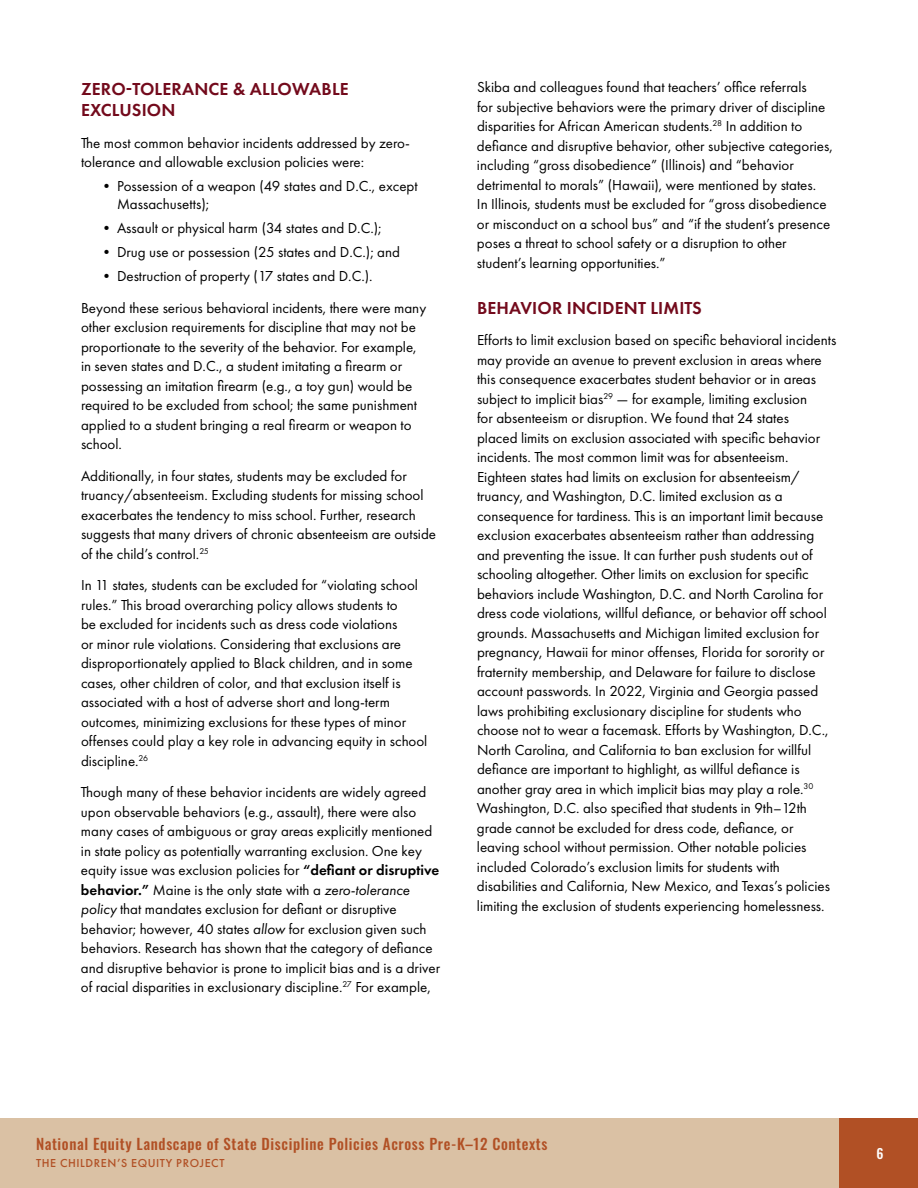
<style>
.page{position:relative;width:918px;height:1188px;background:#fff}
.page>*{position:absolute;margin:0;border:0;box-sizing:border-box;transform-origin:0 0}
.t1{font:600 18px/21.6px "Futura PT";letter-spacing:.01em;color:#730a1c}
.t2{font:15px/19.5px "Futura PT";color:#000}
.t3{font:500 15px "Oswald";letter-spacing:.04em;color:#b15025}
.t4{font:500 13.5px "Oswald";color:#fff}
.t5{font:500 12px "Futura PT";letter-spacing:.05em;color:#b15025}
.s1{font-weight:600}
.s2{font-style:italic}
</style>
<div class="page">
<div style="left:0;top:1118px;width:839px;height:70px;background:#dac1a4"></div>
<div style="left:839px;top:1118px;width:79px;height:70px;background:#b15025"></div>
<p class="t1" style="left:81px;top:78px;width:269px">ZERO-TOLERANCE &amp; ALLOWABLE<br>EXCLUSION</p>
<p class="t2" style="left:81px;top:133px;width:330px">The most common behavior incidents addressed by zero&shy;tolerance and allowable exclusion policies were:</p>
<p class="t2" style="left:117px;top:177px;width:302px;line-height:18px;text-indent:-18px">• Possession of a weapon (49 states and D.C., except<br>Massachusetts);</p>
<p class="t2" style="left:99px;top:219px;width:284px">• Assault or physical harm (34 states and D.C.);</p>
<p class="t2" style="left:99px;top:243px;width:303px">• Drug use or possession (25 states and D.C.); and</p>
<p class="t2" style="left:81px;top:261px;width:347px;line-height:31.5px;text-indent:18px">• Destruction of property (17 states and D.C.).<br>Beyond these serious behavioral incidents, there were many</p>
<p class="t2" style="left:81px;top:318px;width:338px">other exclusion requirements for discipline that may not be proportionate to the severity of the behavior. For example, in seven states and D.C., a student imitating a firearm or possessing an imitation firearm (e.g., a toy gun) would be required to be excluded from school; the same punishment applied to a student bringing a real firearm or weapon to school.</p>
<p class="t2" style="left:81px;top:466px;width:357px">Additionally, in four states, students may be excluded for truancy/absenteeism. Excluding students for missing school exacerbates the tendency to miss school. Further, research suggests that many drivers of chronic absenteeism are outside of the child’s control.<sup>25</sup></p>
<p class="t2" style="left:81px;top:576px;width:348px">In 11 states, students can be excluded for “violating school rules.” This broad overarching policy allows students to<br>be excluded for incidents such as dress code violations<br>or minor rule violations. Considering that exclusions are disproportionately applied to Black children, and in some cases, other children of color, and that exclusion itself is associated with a host of adverse short and long-term outcomes, minimizing exclusions for these types of minor offenses could play a key role in advancing equity in school discipline.<sup>26</sup></p>
<p class="t2" style="left:81px;top:783px;width:361px">Though many of these behavior incidents are widely agreed upon observable behaviors (e.g., assault), there were also many cases of ambiguous or gray areas explicitly mentioned in state policy as potentially warranting exclusion. One key equity issue was exclusion policies for <span class="s1">“defiant or disruptive behavior.”</span> Maine is the only state with a <span class="s2">zero-tolerance policy</span> that mandates exclusion for defiant or disruptive behavior; however, 40 states <span class="s2">allow</span> for exclusion given such behaviors. Research has shown that the category of defiance and disruptive behavior is prone to implicit bias and is a driver of racial disparities in exclusionary discipline.<sup>27</sup> For example,</p>
<p class="t2" style="left:477px;top:78px;width:357px">Skiba and colleagues found that teachers’ office referrals<br>for subjective behaviors were the primary driver of discipline disparities for African American students.<sup>28</sup> In addition to defiance and disruptive behavior, other subjective categories, including “gross disobedience” (Illinois) and “behavior detrimental to morals” (Hawaii), were mentioned by states.<br>In Illinois, students must be excluded for “gross disobedience or misconduct on a school bus” and “if the student’s presence poses a threat to school safety or a disruption to other student’s learning opportunities.”</p>
<p class="t1" style="left:477px;top:297px;width:226px">BEHAVIOR INCIDENT LIMITS</p>
<p class="t2" style="left:477px;top:330px;width:361px">Efforts to limit exclusion based on specific behavioral incidents may provide an avenue to prevent exclusion in areas where this consequence exacerbates student behavior or in areas subject to implicit bias<sup>29</sup> — for example, limiting exclusion<br>for absenteeism or disruption. We found that 24 states<br>placed limits on exclusion associated with specific behavior incidents. The most common limit was for absenteeism.<br>Eighteen states had limits on exclusion for absenteeism/ truancy, and Washington, D.C. limited exclusion as a consequence for tardiness. This is an important limit because exclusion exacerbates absenteeism rather than addressing and preventing the issue. It can further push students out of schooling altogether. Other limits on exclusion for specific behaviors include Washington, D.C. and North Carolina for dress code violations, willful defiance, or behavior off school grounds. Massachusetts and Michigan limited exclusion for pregnancy, Hawaii for minor offenses, Florida for sorority or fraternity membership, and Delaware for failure to disclose account passwords. In 2022, Virginia and Georgia passed laws prohibiting exclusionary discipline for students who choose not to wear a facemask. Efforts by Washington, D.C., North Carolina, and California to ban exclusion for willful defiance are important to highlight, as willful defiance is another gray area in which implicit bias may play a role.<sup>30<br></sup>Washington, D.C. also specified that students in 9th–12th grade cannot be excluded for dress code, defiance, or leaving school without permission. Other notable policies included Colorado’s exclusion limits for students with disabilities and California, New Mexico, and Texas’s policies limiting the exclusion of students experiencing homelessness.</p>
<p class="t3" style="left:36px;top:1136px;width:513px">National Equity Landscape of State Discipline Policies Across Pre-K–12 Contexts</p>
<p class="t5" style="left:36px;top:1156px;width:190px">THE CHILDREN’S EQUITY PROJECT</p>
<p class="t4" style="left:877px;top:1146px;width:9px">6</p>
</div>
